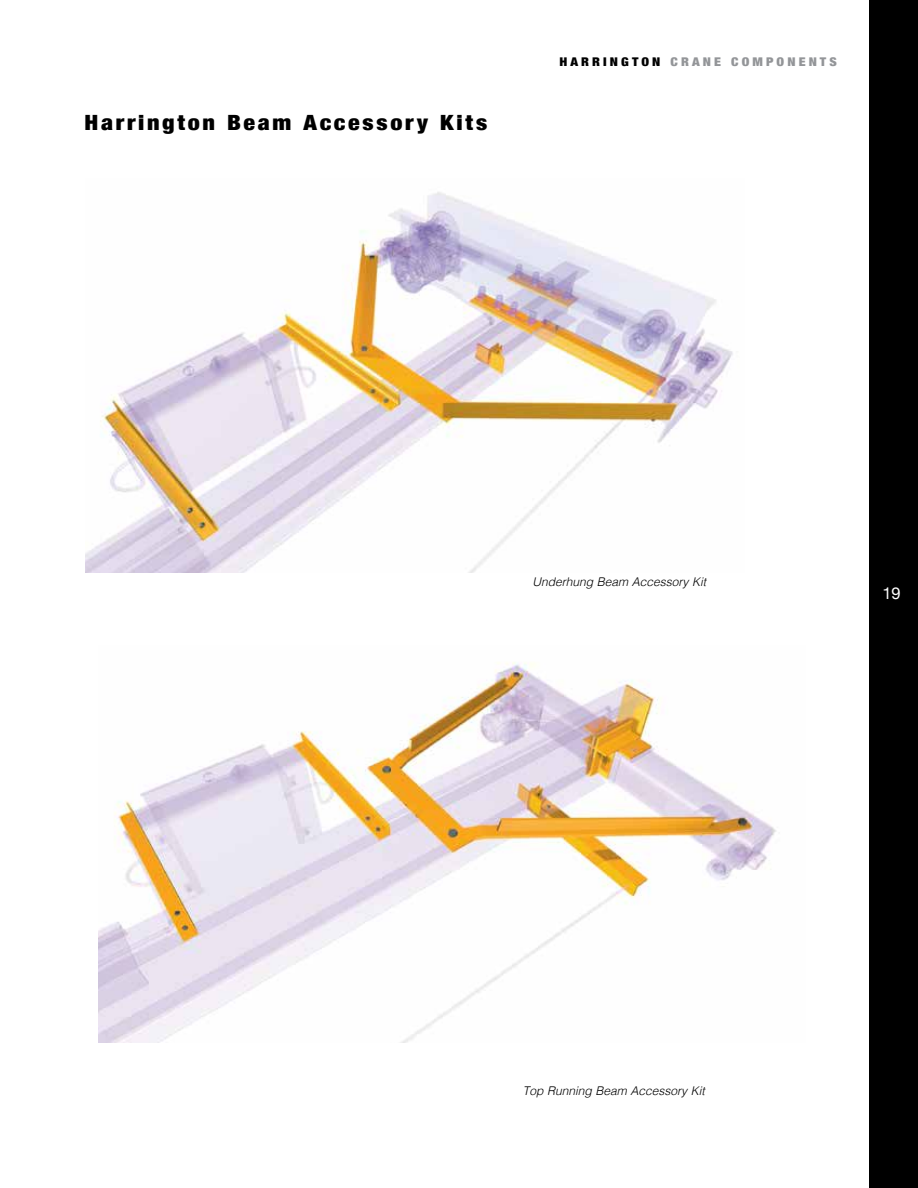
<style>
.page{position:relative;width:918px;height:1188px;background:#fff}
.page>*{position:absolute;margin:0;border:0;box-sizing:border-box;transform-origin:0 0}
.t1{font:900 condensed 21px "Helvetica Neue";letter-spacing:.11em;color:#000;scale:1.15 1}
.t2{font:16.5px "Helvetica Neue";color:#fff}
.t3{font:italic 300 12px "Helvetica";color:#000}
.t4{font:900 condensed 12px "Helvetica Neue";letter-spacing:.225em;color:#939598;scale:1.15 1}
.s1{color:#000}
</style>
<div class="page">
<div style="left:869px;top:0;width:49px;height:1188px;background:#000"></div>
<img style="left:99px;top:662px;width:677px;height:380px">
<img style="left:85px;top:192px;width:648px;height:380px">
<h1 class="t1" style="left:85px;top:105px;width:352px">Harrington Beam Accessory Kits</h1>
<p class="t4" style="left:559px;top:52px;width:243px"><span class="s1">HARRINGTON</span> CRANE COMPONENTS</p>
<p class="t3" style="left:532px;top:572px;width:175px">Underhung Beam Accessory Kit</p>
<h2 class="t2" style="left:882px;top:581px;width:20px">19</h2>
<p class="t3" style="left:523px;top:1080px;width:184px">Top Running Beam Accessory Kit</p>
</div>
